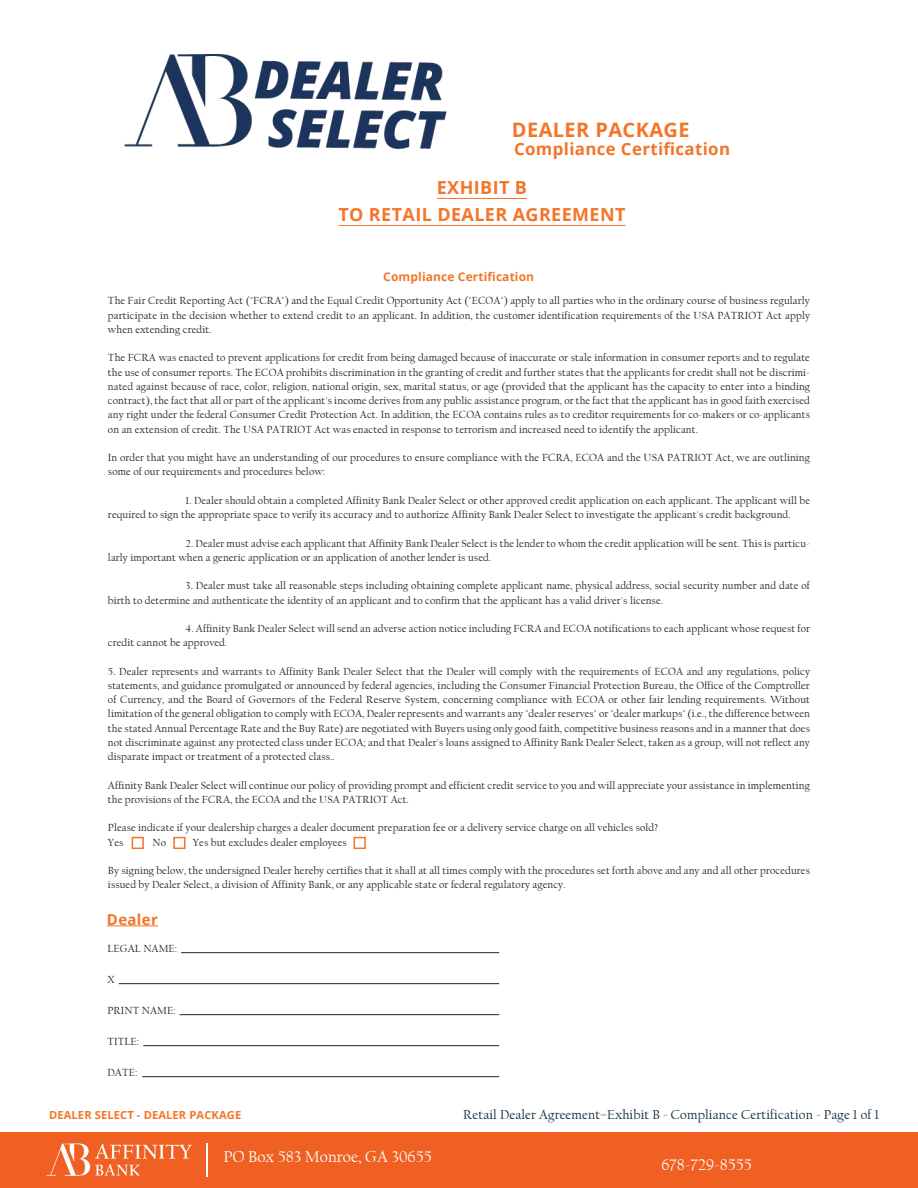
<style>
.page{position:relative;width:918px;height:1188px;background:#fff}
.page>*{position:absolute;margin:0;border:0;box-sizing:border-box;transform-origin:0 0}
.t1{font:700 19.95px "Open Sans";letter-spacing:.02em;color:#f37529}
.t2{font:700 18px/27px "Open Sans";letter-spacing:.02em;color:#f37529;text-align:center}
.t3{font:700 16.8px "Open Sans";letter-spacing:.02em;color:#f37529}
.t4{font:16.5px "Californian FB";color:#fff}
.t5{font:16.5px "Californian FB";color:#fff}
.t6{font:700 15px "Open Sans";letter-spacing:.02em;color:#f37529}
.t7{font:13.5px "Californian FB";letter-spacing:.01em;color:#102a39}
.t8{font:700 12px "Open Sans";letter-spacing:.01em;color:#f37529}
.t9{font:700 11.1px "Open Sans";letter-spacing:.01em;color:#f37529}
.t10{font:10.8px/14.2px "Californian FB";letter-spacing:.01em;color:#231f20}
</style>
<div class="page">
<div style="left:0;top:1132px;width:918px;height:56px;background:#ef6022"></div>
<img style="left:46px;top:1143px;width:146px;height:33px">
<hr style="left:206px;top:1143px;width:2px;height:33px;background:#fff">
<hr style="left:369px;top:225px;width:257px;height:1px;background:#f37529">
<hr style="left:338px;top:225px;width:31px;height:1px;background:#f37529">
<hr style="left:437px;top:198px;width:90px;height:1px;background:#f37529">
<hr style="left:181px;top:952px;width:318px;height:1px;background:#102a39">
<hr style="left:119px;top:983px;width:380px;height:1px;background:#102a39">
<hr style="left:180px;top:1014px;width:319px;height:1px;background:#102a39">
<hr style="left:143px;top:1045px;width:356px;height:1px;background:#102a39">
<hr style="left:142px;top:1076px;width:357px;height:1px;background:#102a39">
<hr style="left:107px;top:926px;width:51px;height:1px;background:#f37529">
<div style="left:132px;top:837px;width:12px;height:12px;border:2px solid #f37529"></div>
<div style="left:354px;top:837px;width:12px;height:12px;border:2px solid #f37529"></div>
<div style="left:173px;top:837px;width:13px;height:12px;border:2px solid #f37529"></div>
<img style="left:124px;top:54px;width:323px;height:95px">
<h1 class="t1" style="left:512px;top:116px;width:179px">DEALER PACKAGE</h1>
<h3 class="t3" style="left:514px;top:137px;width:218px">Compliance Certification</h3>
<h2 class="t2" style="left:338px;top:173px;width:289px">EXHIBIT B<br>TO RETAIL DEALER AGREEMENT</h2>
<p class="t8" style="left:383px;top:268px;width:152px">Compliance Certification</p>
<p class="t10" style="left:108px;top:294px;width:704px;text-align:justify">The Fair Credit Reporting Act ("FCRA") and the Equal Credit Opportunity Act ("ECOA") apply to all parties who in the ordinary course of business regularly participate in the decision whether to extend credit to an applicant. In addition, the customer identification requirements of the USA PATRIOT Act apply when extending credit.</p>
<p class="t10" style="left:108px;top:351px;width:704px;text-align:justify">The FCRA was enacted to prevent applications for credit from being damaged because of inaccurate or stale information in consumer reports and to regulate the use of consumer reports. The ECOA prohibits discrimination in the granting of credit and further states that the applicants for credit shall not be discrimi&shy;nated against because of race, color, religion, national origin, sex, marital status, or age (provided that the applicant has the capacity to enter into a binding contract), the fact that all or part of the applicant's income derives from any public assistance program, or the fact that the applicant has in good faith exercised any right under the federal Consumer Credit Protection Act. In addition, the ECOA contains rules as to creditor requirements for co-makers or co-applicants on an extension of credit. The USA PATRIOT Act was enacted in response to terrorism and increased need to identify the applicant.</p>
<p class="t10" style="left:108px;top:451px;width:703px">In order that you might have an understanding of our procedures to ensure compliance with the FCRA, ECOA and the USA PATRIOT Act, we are outlining some of our requirements and procedures below:</p>
<p class="t10" style="left:108px;top:493px;width:704px;text-indent:78px">1. Dealer should obtain a completed Affinity Bank Dealer Select or other approved credit application on each applicant. The applicant will be required to sign the appropriate space to verify its accuracy and to authorize Affinity Bank Dealer Select to investigate the applicant's credit background.</p>
<p class="t10" style="left:108px;top:536px;width:703px;text-indent:78px">2. Dealer must advise each applicant that Affinity Bank Dealer Select is the lender to whom the credit application will be sent. This is particu&shy;larly important when a generic application or an application of another lender is used.</p>
<p class="t10" style="left:108px;top:579px;width:703px;text-indent:78px">3. Dealer must take all reasonable steps including obtaining complete applicant name, physical address, social security number and date of birth to determine and authenticate the identity of an applicant and to confirm that the applicant has a valid driver's license.</p>
<p class="t10" style="left:108px;top:622px;width:704px;text-indent:78px">4. Affinity Bank Dealer Select will send an adverse action notice including FCRA and ECOA notifications to each applicant whose request for credit cannot be approved.</p>
<p class="t10" style="left:108px;top:664px;width:704px;text-align:justify">5. Dealer represents and warrants to Affinity Bank Dealer Select that the Dealer will comply with the requirements of ECOA and any regulations, policy statements, and guidance promulgated or announced by federal agencies, including the Consumer Financial Protection Bureau, the Office of the Comptroller of Currency, and the Board of Governors of the Federal Reserve System, concerning compliance with ECOA or other fair lending requirements. Without limitation of the general obligation to comply with ECOA, Dealer represents and warrants any "dealer reserves" or "dealer markups" (i.e., the difference between the stated Annual Percentage Rate and the Buy Rate) are negotiated with Buyers using only good faith, competitive business reasons and in a manner that does not discriminate against any protected class under ECOA; and that Dealer's loans assigned to Affinity Bank Dealer Select, taken as a group, will not reflect any disparate impact or treatment of a protected class..</p>
<p class="t10" style="left:108px;top:778px;width:703px">Affinity Bank Dealer Select will continue our policy of providing prompt and efficient credit service to you and will appreciate your assistance in implementing the provisions of the FCRA, the ECOA and the USA PATRIOT Act.</p>
<p class="t10" style="left:108px;top:821px;width:552px">Please indicate if your dealership charges a dealer document preparation fee or a delivery service charge on all vehicles sold?<br>Yes</p>
<p class="t10" style="left:153px;top:835px;width:15px">No</p>
<p class="t10" style="left:193px;top:835px;width:155px">Yes but excludes dealer employees</p>
<p class="t10" style="left:108px;top:864px;width:703px">By signing below, the undersigned Dealer hereby certifies that it shall at all times comply with the procedures set forth above and any and all other procedures issued by Dealer Select, a division of Affinity Bank, or any applicable state or federal regulatory agency.</p>
<h3 class="t6" style="left:107px;top:909px;width:52px">Dealer</h3>
<p class="t10" style="left:107px;top:942px;width:71px">LEGAL NAME:</p>
<p class="t10" style="left:107px;top:973px;width:9px">X</p>
<p class="t10" style="left:107px;top:1004px;width:70px">PRINT NAME:</p>
<p class="t10" style="left:107px;top:1035px;width:33px">TITLE:</p>
<p class="t10" style="left:107px;top:1066px;width:31px">DATE:</p>
<p class="t9" style="left:49px;top:1107px;width:194px">DEALER SELECT - DEALER PACKAGE</p>
<p class="t7" style="left:463px;top:1107px;width:417px">Retail Dealer Agreement–Exhibit B - Compliance Certification - Page 1 of 1</p>
<h3 class="t4" style="left:224px;top:1148px;width:210px">PO Box 583 Monroe, GA 30655</h3>
<h3 class="t5" style="left:661px;top:1155px;width:92px">678-729-8555</h3>
</div>
